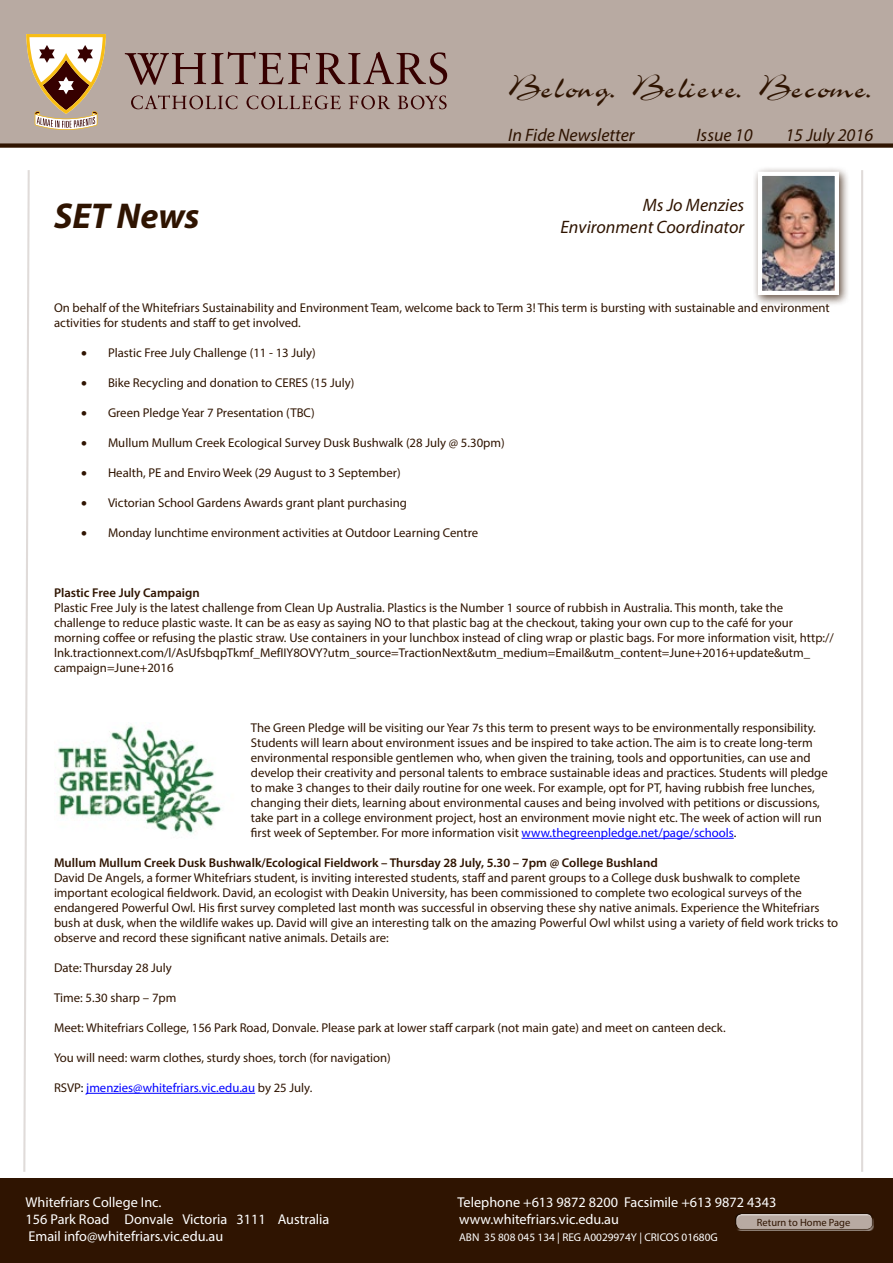
<style>
.page{position:relative;width:893px;height:1263px;background:#fff}
.page>*{position:absolute;margin:0;border:0;box-sizing:border-box;transform-origin:0 0}
.t1{font:36px "Airfoil Script Ssk";letter-spacing:.085em;color:#2f1401}
.t2{font:italic 700 36px "Myriad Pro";color:#2f1401}
.t3{font:italic 18px/21.6px "Myriad Pro";color:#2f1401;text-align:right}
.t4{font:14.25px "Myriad Pro";color:#fff}
.t5{font:12.75px/15px "Myriad Pro";color:#2f1401}
.t6{font:600 12.75px "Myriad Pro";color:#2f1401}
.t7{font:12.75px "Myriad Pro";color:#00f}
.t8{font:11.25px "Myriad Pro";color:#fff}
.t9{font:10.5px "Myriad Pro";color:#2f1401}
.s1{color:#00f}
.s2{color:#000}
.s3{color:#2f1401}
</style>
<div class="page">
<div style="left:0;top:1178px;width:893px;height:85px;background:#2f1401"></div>
<div style="left:0;top:0;width:893px;height:146px;background:#b8aaa2"></div>
<svg style="left:125px;top:52px;width:322px;height:57px"></svg>
<svg style="left:26px;top:34px;width:80px;height:96px"></svg>
<div style="left:0;top:143px;width:893px;height:5px;background:#2f1401"></div>
<svg style="left:23px;top:170px;width:7px;height:1002px"></svg>
<hr style="left:861px;top:170px;width:2px;height:1002px;background:#2f1401">
<div style="left:735px;top:1213px;width:138px;height:13px;background:#fff;opacity:.75"></div>
<div style="left:735px;top:1215px;width:138px;height:15px;background:#b8aaa2"></div>
<hr style="left:522px;top:838px;width:212px;height:1px;background:#00f">
<hr style="left:86px;top:1093px;width:169px;height:1px;background:#00f">
<div style="left:753px;top:166px;width:97px;height:141px;background:#2f1401;opacity:.75"></div>
<img style="left:763px;top:177px;width:71px;height:113px">
<div style="left:758px;top:172px;width:81px;height:123px;border:4px solid #fff"></div>
<img style="left:58px;top:726px;width:164px;height:108px">
<h1 class="t1" style="left:508px;top:67px;width:366px">Belong. Believe. Become.</h1>
<h2 class="t3" style="left:508px;top:123px;width:128px">In Fide Newsletter</h2>
<h2 class="t3" style="left:696px;top:123px;width:58px">Issue 10</h2>
<h2 class="t3" style="left:785px;top:123px;width:89px">15 July 2016</h2>
<h1 class="t2" style="left:54px;top:193px;width:147px">SET News</h1>
<h2 class="t3" style="left:560px;top:194px;width:185px">Ms Jo Menzies<br>Environment Coordinator</h2>
<p class="t5" style="left:54px;top:300px;width:777px">On behalf of the Whitefriars Sustainability and Environment Team, welcome back to Term 3! This term is bursting with sustainable and environment activities for students and staff to get involved.</p>
<p class="t5" style="left:81px;top:345px;width:236px">• Plastic Free July Challenge (11 - 13 July)</p>
<p class="t5" style="left:81px;top:375px;width:275px">• Bike Recycling and donation to CERES (15 July)</p>
<p class="t5" style="left:81px;top:405px;width:235px">• Green Pledge Year 7 Presentation (TBC)</p>
<p class="t5" style="left:81px;top:435px;width:425px">• Mullum Mullum Creek Ecological Survey Dusk Bushwalk (28 July @ 5.30pm)</p>
<p class="t5" style="left:81px;top:465px;width:321px">• Health, PE and Enviro Week (29 August to 3 September)</p>
<p class="t5" style="left:81px;top:495px;width:327px">• Victorian School Gardens Awards grant plant purchasing</p>
<p class="t5" style="left:81px;top:525px;width:399px">• Monday lunchtime environment activities at Outdoor Learning Centre</p>
<p class="t6" style="left:54px;top:584px;width:147px">Plastic Free July Campaign</p>
<p class="t5" style="left:54px;top:600px;width:781px">Plastic Free July is the latest challenge from Clean Up Australia. Plastics is the Number 1 source of rubbish in Australia. This month, take the challenge to reduce plastic waste. It can be as easy as saying NO to that plastic bag at the checkout, taking your own cup to the café for your morning coffee or refusing the plastic straw. Use containers in your lunchbox instead of cling wrap or plastic bags. For more information visit, http:// lnk.tractionnext.com/l/AsUfsbqpTkmf_MefIIY8OVY?utm_source=TractionNext&amp;utm_medium=Email&amp;utm_content=June+2016+update&amp;utm_ campaign=June+2016</p>
<p class="t5" style="left:251px;top:720px;width:578px">The Green Pledge will be visiting our Year 7s this term to present ways to be environmentally responsibility.<br>Students will learn about environment issues and be inspired to take action. The aim is to create long-term environmental responsible gentlemen who, when given the training, tools and opportunities, can use and develop their creativity and personal talents to embrace sustainable ideas and practices. Students will pledge to make 3 changes to their daily routine for one week. For example, opt for PT, having rubbish free lunches, changing their diets, learning about environmental causes and being involved with petitions or discussions, take part in a college environment project, host an environment movie night etc. The week of action will run first week of September. For more information visit <span class="s1">www.thegreenpledge.net/page/schools</span><span class="s2">.</span></p>
<p class="t6" style="left:54px;top:854px;width:605px">Mullum Mullum Creek Dusk Bushwalk/Ecological Fieldwork – Thursday 28 July, 5.30 – 7pm @ College Bushland</p>
<p class="t5" style="left:54px;top:870px;width:786px">David De Angels, a former Whitefriars student, is inviting interested students, staff and parent groups to a College dusk bushwalk to complete important ecological fieldwork. David, an ecologist with Deakin University, has been commissioned to complete two ecological surveys of the endangered Powerful Owl. His first survey completed last month was successful in observing these shy native animals. Experience the Whitefriars bush at dusk, when the wildlife wakes up. David will give an interesting talk on the amazing Powerful Owl whilst using a variety of field work tricks to observe and record these significant native animals. Details are:</p>
<p class="t5" style="left:54px;top:960px;width:119px">Date: Thursday 28 July</p>
<p class="t5" style="left:54px;top:990px;width:124px">Time: 5.30 sharp – 7pm</p>
<p class="t5" style="left:54px;top:1020px;width:673px">Meet: Whitefriars College, 156 Park Road, Donvale. Please park at lower staff carpark (not main gate) and meet on canteen deck.</p>
<p class="t5" style="left:54px;top:1050px;width:338px">You will need: warm clothes, sturdy shoes, torch (for navigation)</p>
<p class="t7" style="left:54px;top:1080px;width:260px"><span class="s3">RSVP</span><span class="s2">:</span> jmenzies@whitefriars.vic.edu.au <span class="s3">by 25 July.</span></p>
<p class="t4" style="left:26px;top:1194px;width:137px">Whitefriars College Inc.</p>
<p class="t4" style="left:458px;top:1194px;width:320px">Telephone +613 9872 8200 Facsimile +613 9872 4343</p>
<p class="t4" style="left:26px;top:1211px;width:305px">156 Park Road Donvale Victoria 3111 Australia</p>
<p class="t4" style="left:459px;top:1211px;width:161px">www.whitefriars.vic.edu.au</p>
<p class="t4" style="left:29px;top:1228px;width:196px">Email info@whitefriars.vic.edu.au</p>
<p class="t8" style="left:459px;top:1231px;width:260px">ABN 35 808 045 134 | REG A0029974Y | CRICOS 01680G</p>
<p class="t9" style="left:757px;top:1215px;width:95px">Return to Home Page</p>
</div>
